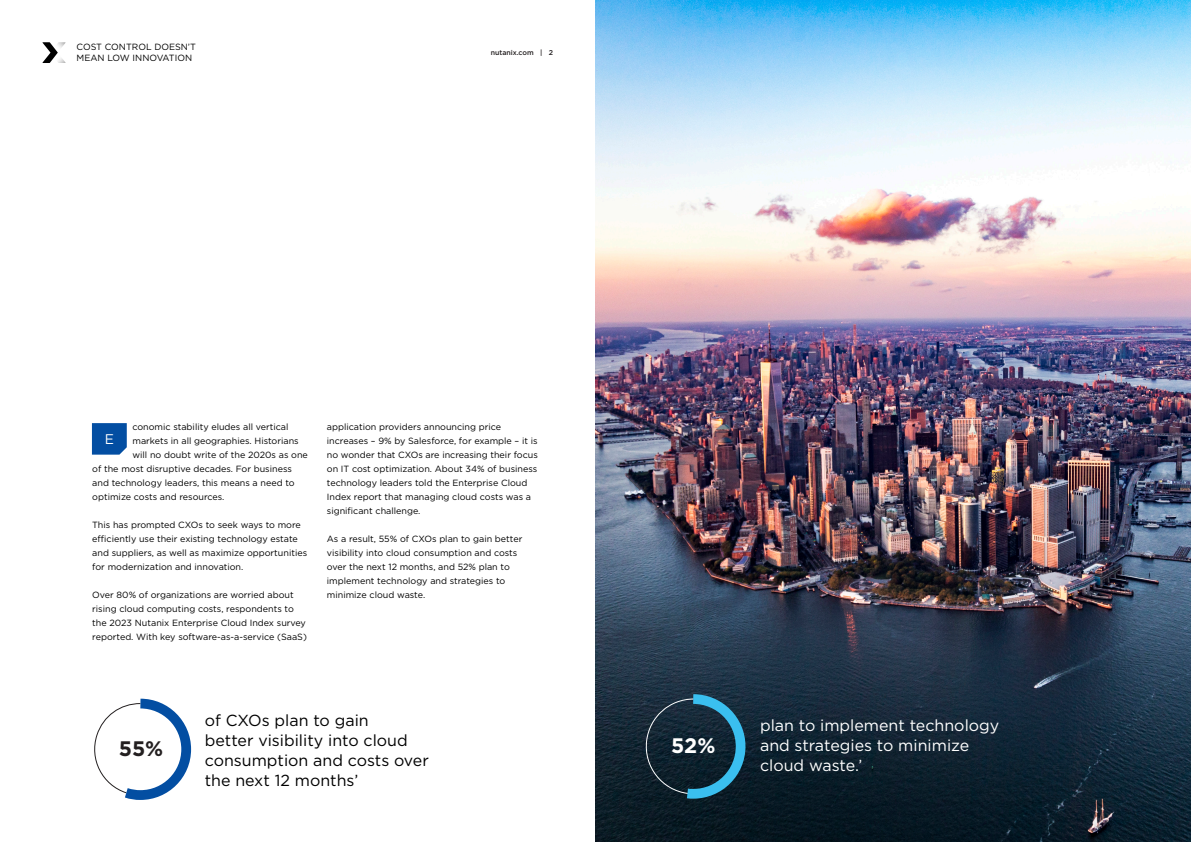
<style>
.page{position:relative;width:1191px;height:842px;background:#fff}
.page>*{position:absolute;margin:0;border:0;box-sizing:border-box;transform-origin:0 0}
.t1{font:700 21px "Gotham";color:#231f20}
.t2{font:700 21px "Gotham";color:#fff}
.t3{font:16px/20px "Gotham";color:#000}
.t4{font:16px/20px "Gotham";color:#fff}
.t5{font:14px "Gotham";color:#fff}
.t6{font:9px/14px "Gotham";color:#000}
.t7{font:9px/10.8px "Gotham";color:#000001}
.t8{font:500 7px "Gotham";color:#231f20}
</style>
<div class="page">
<svg style="left:43px;top:42px;width:23px;height:21px"></svg>
<img style="left:595px;top:0;width:596px;height:842px">
<svg style="left:92px;top:423px;width:35px;height:32px"></svg>
<div style="left:102px;top:433px;width:14px;height:12px;background:#034ea2"></div>
<svg style="left:94px;top:698px;width:98px;height:102px"></svg>
<svg style="left:643px;top:692px;width:105px;height:109px;background:#193b4c"></svg>
<p class="t7" style="left:77px;top:41px;width:121px">COST CONTROL DOESN’T<br>MEAN LOW INNOVATION</p>
<p class="t8" style="left:491px;top:48px;width:64px">nutanix.com | 2</p>
<p class="t6" style="left:132px;top:420px;width:157px">conomic stability eludes all vertical</p>
<p class="t6" style="left:132px;top:434px;width:168px">markets in all geographies. Historians</p>
<p class="t6" style="left:132px;top:448px;width:177px">will no doubt write of the 2020s as one</p>
<p class="t6" style="left:92px;top:462px;width:201px">of the most disruptive decades. For business</p>
<p class="t6" style="left:92px;top:476px;width:204px">and technology leaders, this means a need to</p>
<p class="t6" style="left:92px;top:490px;width:134px">optimize costs and resources.</p>
<p class="t6" style="left:92px;top:518px;width:216px">This has prompted CXOs to seek ways to more efficiently use their existing technology estate and suppliers, as well as maximize opportunities for modernization and innovation.</p>
<p class="t6" style="left:92px;top:588px;width:216px">Over 80% of organizations are worried about rising cloud computing costs, respondents to the 2023 Nutanix Enterprise Cloud Index survey reported. With key software-as-a-service (SaaS)</p>
<p class="t5" style="left:105px;top:430px;width:11px">E</p>
<p class="t6" style="left:327px;top:420px;width:176px">application providers announcing price</p>
<p class="t6" style="left:327px;top:434px;width:212px">increases – 9% by Salesforce, for example – it is no wonder that CXOs are increasing their focus</p>
<p class="t6" style="left:327px;top:462px;width:212px">on IT cost optimization. About 34% of business technology leaders told the Enterprise Cloud Index report that managing cloud costs was a significant challenge.</p>
<p class="t6" style="left:327px;top:532px;width:197px">As a result, 55% of CXOs plan to gain better visibility into cloud consumption and costs</p>
<p class="t6" style="left:327px;top:560px;width:184px">over the next 12 months, and 52% plan to implement technology and strategies to</p>
<p class="t6" style="left:327px;top:588px;width:100px">minimize cloud waste.</p>
<p class="t3" style="left:205px;top:710px;width:225px">of CXOs plan to gain<br>better visibility into cloud consumption and costs over the next 12 months’</p>
<p class="t4" style="left:760px;top:715px;width:241px">plan to implement technology and strategies to minimize cloud waste.’</p>
<p class="t1" style="left:119px;top:735px;width:46px">55%</p>
<p class="t2" style="left:671px;top:732px;width:46px">52%</p>
</div>
